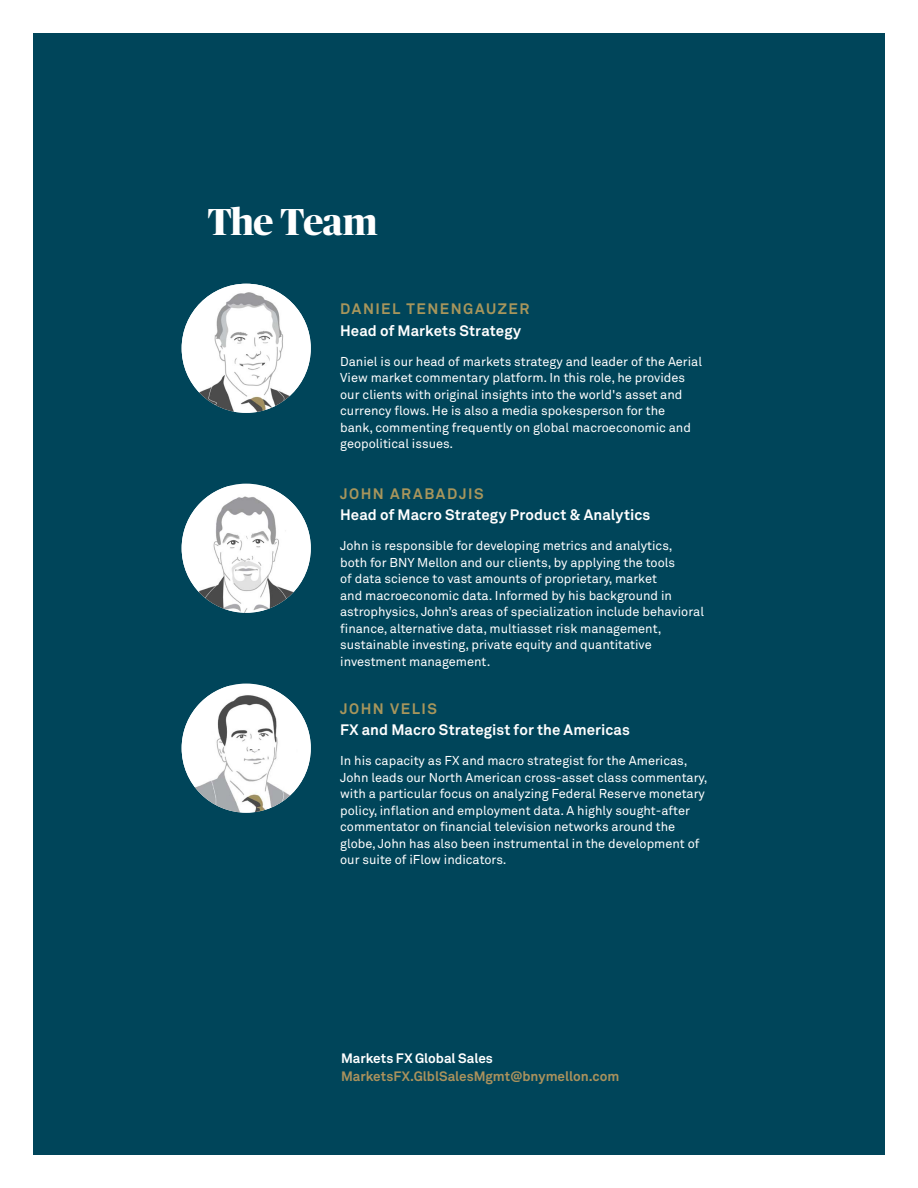
<style>
.page{position:relative;width:918px;height:1188px;background:#fff}
.page>*{position:absolute;margin:0;border:0;box-sizing:border-box;transform-origin:0 0}
.Internal_Page_Title{font:700 37.5px "Publico Banner";letter-spacing:-.015em;color:#fff}
.Profile__Title{font:700 15px "Akkurat Pro";letter-spacing:.005em;color:#fff}
.SubHead{font:700 15px "Akkurat Pro";letter-spacing:.1em;color:#a8965c}
.General_Text{font:700 13.5px/18px "Akkurat Pro";color:#aa925d}
.Profile__Body_Copy{font:12.75px/16.5px "Akkurat Pro";color:#fff}
.s1{color:#fff}
</style>
<div class="page">
<div style="left:33px;top:33px;width:852px;height:1122px;background:#00455a"></div>
<img style="left:182px;top:486px;width:129px;height:127px">
<img style="left:182px;top:284px;width:129px;height:129px;border-radius:65px">
<img style="left:182px;top:686px;width:129px;height:127px">
<p class="Internal_Page_Title" style="left:208px;top:195px;width:171px">The Team</p>
<p class="SubHead" style="left:340px;top:300px;width:191px">DANIEL TENENGAUZER</p>
<p class="Profile__Title" style="left:340px;top:321px;width:182px">Head of Markets Strategy</p>
<p class="Profile__Body_Copy" style="left:340px;top:353px;width:363px">Daniel is our head of markets strategy and leader of the Aerial View market commentary platform. In this role, he provides our clients with original insights into the world's asset and currency flows. He is also a media spokesperson for the<br>bank, commenting frequently on global macroeconomic and geopolitical issues.</p>
<p class="SubHead" style="left:340px;top:484px;width:145px">JOHN ARABADJIS</p>
<p class="Profile__Title" style="left:340px;top:505px;width:312px">Head of Macro Strategy Product &amp; Analytics</p>
<p class="Profile__Body_Copy" style="left:340px;top:538px;width:365px">John is responsible for developing metrics and analytics,<br>both for BNY Mellon and our clients, by applying the tools<br>of data science to vast amounts of proprietary, market<br>and macroeconomic data. Informed by his background in astrophysics, John’s areas of specialization include behavioral finance, alternative data, multiasset risk management, sustainable investing, private equity and quantitative investment management.</p>
<p class="SubHead" style="left:340px;top:699px;width:98px">JOHN VELIS</p>
<p class="Profile__Title" style="left:340px;top:721px;width:291px">FX and Macro Strategist for the Americas</p>
<p class="Profile__Body_Copy" style="left:340px;top:753px;width:369px">In his capacity as FX and macro strategist for the Americas, John leads our North American cross-asset class commentary, with a particular focus on analyzing Federal Reserve monetary policy, inflation and employment data. A highly sought-after commentator on financial television networks around the globe, John has also been instrumental in the development of our suite of iFlow indicators.</p>
<p class="General_Text" style="left:341px;top:1050px;width:280px"><span class="s1">Markets FX Global Sales<br></span>MarketsFX.GlblSalesMgmt@bnymellon.com</p>
</div>
